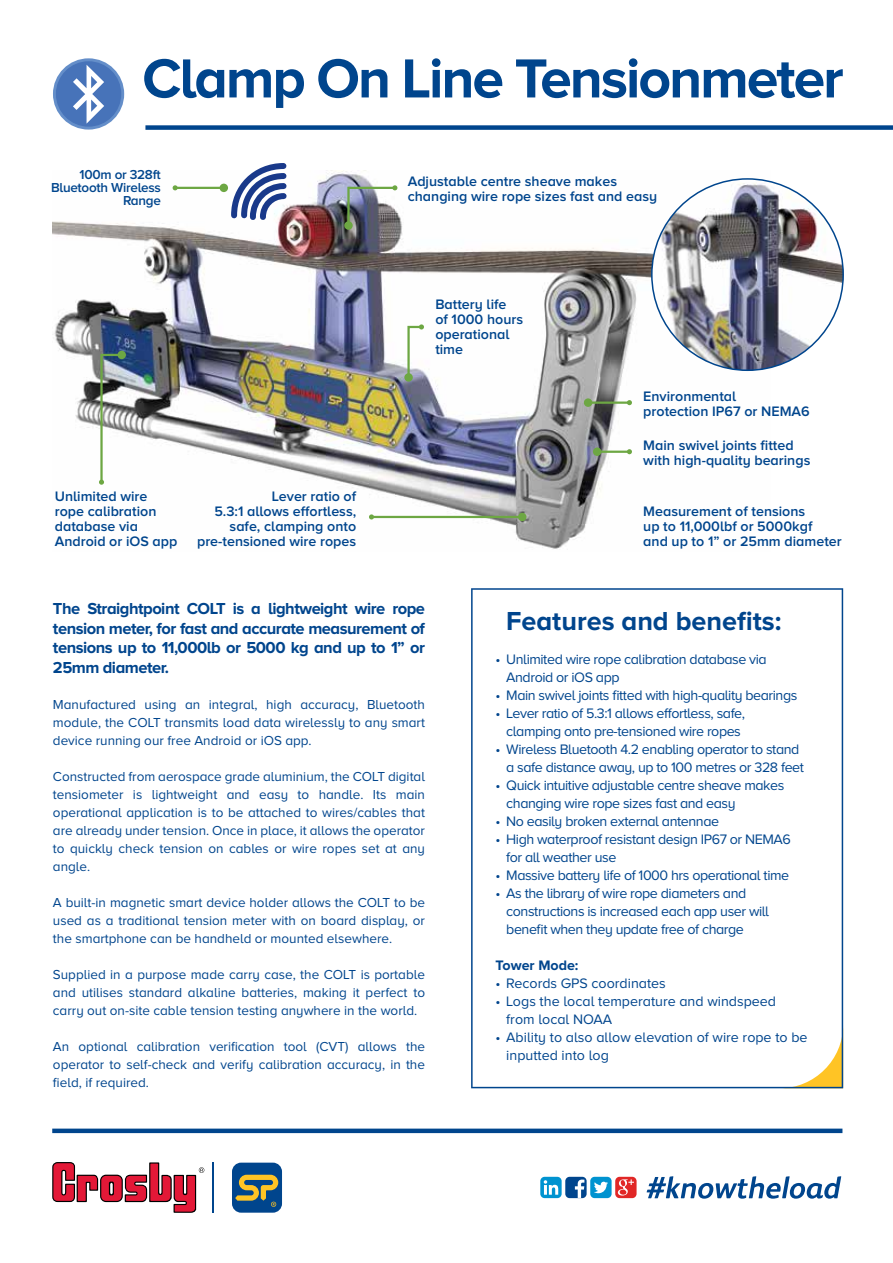
<style>
.page{position:relative;width:893px;height:1263px;background:#fff}
.page>*{position:absolute;margin:0;border:0;box-sizing:border-box;transform-origin:0 0}
.t1{font:700 57px "Proxima Nova A";letter-spacing:-.035em;color:#00458d}
.t2{font:700 27px "Proxima Nova A";color:#00458d}
.t3{font:700 16.5px/19.5px "Proxima Nova A";letter-spacing:-.03em;color:#00458d;text-align:justify}
.t4{font:14.25px/18px "Proxima Nova A";letter-spacing:-.03em;color:#00458d}
.t5{font:600 14.25px/15px "Proxima Nova A";color:#00458d}
.t6{font:14.25px/18px "Proxima Nova A";color:#00458d}
.t7{font:700 14.25px "Proxima Nova A";color:#00458d}
.t8{font:13.5px/18px "Proxima Nova A";color:#00458d;text-align:justify}
.t9{font:600 13.5px/13.5px "Proxima Nova A";letter-spacing:-.02em;color:#00458d;text-align:right}
</style>
<div class="page">
<img style="left:53px;top:170px;width:718px;height:379px">
<svg style="left:471px;top:588px;width:372px;height:500px"></svg>
<div style="left:145px;top:125px;width:748px;height:5px;background:#00458d"></div>
<img style="left:652px;top:183px;width:191px;height:187px">
<svg style="left:344px;top:221px;width:9px;height:9px"></svg>
<svg style="left:346px;top:185px;width:51px;height:43px;background:#828a8e"></svg>
<div style="left:117px;top:351px;width:9px;height:8px;background:#6da743;border-radius:50%"></div>
<svg style="left:99px;top:353px;width:25px;height:132px"></svg>
<svg style="left:406px;top:324px;width:18px;height:56px"></svg>
<div style="left:404px;top:373px;width:9px;height:9px;background:#6da743;border-radius:50%"></div>
<hr style="left:597px;top:451px;width:33px;height:2px;background:#6da743">
<div style="left:593px;top:447px;width:8px;height:9px;background:#6da743;border-radius:50%"></div>
<svg style="left:627px;top:449px;width:5px;height:5px"></svg>
<hr style="left:588px;top:401px;width:42px;height:3px;background:#6da743">
<div style="left:584px;top:398px;width:8px;height:9px;background:#6da743;border-radius:50%"></div>
<svg style="left:627px;top:400px;width:5px;height:5px"></svg>
<hr style="left:371px;top:516px;width:151px;height:2px;background:#6da743">
<div style="left:518px;top:513px;width:8px;height:8px;background:#6da743;border-radius:50%"></div>
<svg style="left:369px;top:514px;width:5px;height:5px"></svg>
<svg style="left:228px;top:163px;width:62px;height:60px"></svg>
<hr style="left:175px;top:187px;width:49px;height:2px;background:#6da743">
<svg style="left:173px;top:185px;width:5px;height:5px"></svg>
<div style="left:220px;top:184px;width:8px;height:8px;background:#6da743;border-radius:50%"></div>
<svg style="left:53px;top:58px;width:71px;height:72px"></svg>
<div style="left:56px;top:61px;width:65px;height:66px;background:#4773b9;border-radius:50%"></div>
<svg style="left:73px;top:65px;width:31px;height:59px"></svg>
<div style="left:52px;top:1128px;width:790px;height:5px;background:#00458d"></div>
<div style="left:565px;top:1177px;width:22px;height:21px;background:#00458d;border-radius:4px"></div>
<svg style="left:575px;top:1179px;width:9px;height:19px"></svg>
<div style="left:590px;top:1177px;width:22px;height:21px;background:#0093d0;border-radius:4px"></div>
<svg style="left:594px;top:1182px;width:14px;height:11px"></svg>
<div style="left:540px;top:1177px;width:22px;height:21px;background:#0093d0;border-radius:4px"></div>
<svg style="left:544px;top:1180px;width:14px;height:15px"></svg>
<div style="left:615px;top:1177px;width:22px;height:21px;background:#e12726;border-radius:4px"></div>
<svg style="left:618px;top:1179px;width:16px;height:16px"></svg>
<svg style="left:646px;top:1176px;width:195px;height:23px"></svg>
<div style="left:232px;top:1162px;width:50px;height:51px;background:#00458d;border-radius:9px"></div>
<svg style="left:235px;top:1175px;width:43px;height:32px"></svg>
<hr style="left:213px;top:1162px;width:1px;height:51px;background:#00458d">
<svg style="left:52px;top:1162px;width:152px;height:51px"></svg>
<h1 class="t1" style="left:142px;top:46px;width:703px">Clamp On Line Tensionmeter</h1>
<p class="t9" style="left:51px;top:167px;width:111px">100m or 328ft<br>Bluetooth Wireless<br>Range</p>
<p class="t5" style="left:55px;top:489px;width:124px">Unlimited wire rope calibration database via<br>Android or iOS app</p>
<p class="t5" style="left:197px;top:489px;width:161px;text-align:right">Lever ratio of<br>5.3:1 allows effortless, safe, clamping onto pre-tensioned wire ropes</p>
<p class="t5" style="left:408px;top:173px;width:251px">Adjustable centre sheave makes changing wire rope sizes fast and easy</p>
<p class="t5" style="left:435px;top:296px;width:89px">Battery life<br>of 1000 hours operational time</p>
<p class="t5" style="left:643px;top:388px;width:168px">Environmental<br>protection IP67 or NEMA6</p>
<p class="t5" style="left:643px;top:437px;width:169px">Main swivel joints fitted with high-quality bearings</p>
<p class="t5" style="left:643px;top:504px;width:200px">Measurement of tensions<br>up to 11,000lbf or 5000kgf<br>and up to 1” or 25mm diameter</p>
<p class="t3" style="left:53px;top:599px;width:374px">The Straightpoint COLT is a lightweight wire rope tension meter, for fast and accurate measurement of tensions up to 11,000lb or 5000 kg and up to 1” or 25mm diameter.</p>
<p class="t8" style="left:53px;top:695px;width:374px">Manufactured using an integral, high accuracy, Bluetooth module, the COLT transmits load data wirelessly to any smart device running our free Android or iOS app.</p>
<p class="t8" style="left:53px;top:767px;width:374px">Constructed from aerospace grade aluminium, the COLT digital tensiometer is lightweight and easy to handle. Its main operational application is to be attached to wires/cables that are already under tension. Once in place, it allows the operator to quickly check tension on cables or wire ropes set at any angle.</p>
<p class="t8" style="left:53px;top:893px;width:374px">A built-in magnetic smart device holder allows the COLT to be used as a traditional tension meter with on board display, or the smartphone can be handheld or mounted elsewhere.</p>
<p class="t8" style="left:53px;top:965px;width:374px">Supplied in a purpose made carry case, the COLT is portable and utilises standard alkaline batteries, making it perfect to carry out on-site cable tension testing anywhere in the world.</p>
<p class="t8" style="left:53px;top:1037px;width:374px">An optional calibration verification tool (CVT) allows the operator to self-check and verify calibration accuracy, in the field, if required.</p>
<h2 class="t2" style="left:506px;top:606px;width:277px">Features and benefits:</h2>
<p class="t4" style="left:506px;top:650px;width:262px;text-indent:-11px">• Unlimited wire rope calibration database via<br>Android or iOS app</p>
<p class="t4" style="left:496px;top:686px;width:303px">• Main swivel joints fitted with high-quality bearings</p>
<p class="t4" style="left:496px;top:704px;width:251px;text-align:center">• Lever ratio of 5.3:1 allows effortless, safe, clamping onto pre-tensioned wire ropes</p>
<p class="t4" style="left:506px;top:740px;width:299px;text-indent:-11px">• Wireless Bluetooth 4.2 enabling operator to stand a safe distance away, up to 100 metres or 328 feet</p>
<p class="t4" style="left:506px;top:776px;width:280px;text-indent:-11px">• Quick intuitive adjustable centre sheave makes changing wire rope sizes fast and easy</p>
<p class="t4" style="left:496px;top:812px;width:225px">• No easily broken external antennae</p>
<p class="t4" style="left:506px;top:830px;width:286px;text-indent:-11px">• High waterproof resistant design IP67 or NEMA6 for all weather use</p>
<p class="t4" style="left:496px;top:866px;width:295px">• Massive battery life of 1000 hrs operational time</p>
<p class="t4" style="left:506px;top:884px;width:264px;text-indent:-11px">• As the library of wire rope diameters and constructions is increased each app user will benefit when they update free of charge</p>
<p class="t7" style="left:496px;top:957px;width:84px">Tower Mode:</p>
<p class="t6" style="left:496px;top:974px;width:172px">• Records GPS coordinates</p>
<p class="t6" style="left:506px;top:992px;width:271px;text-indent:-11px">• Logs the local temperature and windspeed from local NOAA</p>
<p class="t6" style="left:506px;top:1028px;width:303px;text-indent:-11px">• Ability to also allow elevation of wire rope to be inputted into log</p>
</div>
